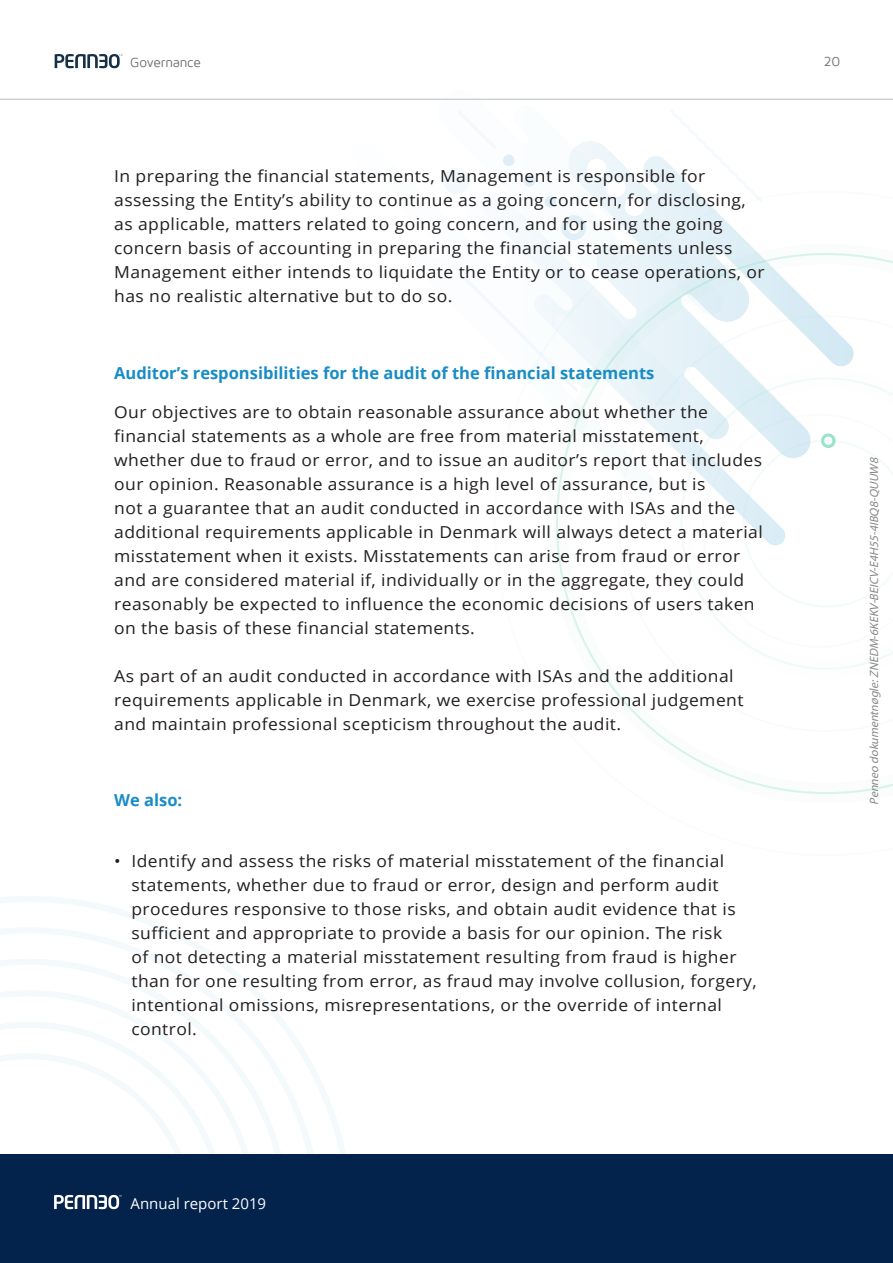
<style>
.page{position:relative;width:893px;height:1263px;background:#fff}
.page>*{position:absolute;margin:0;border:0;box-sizing:border-box;transform-origin:0 0}
.t1{font:16.5px/24px "Open Sans";letter-spacing:.025em;color:#231f20;scale:1.06 1}
.t2{font:700 16.5px "Open Sans";color:#198cc5}
.t3{font:15px "Open Sans";color:#fff}
.t4{font:13.5px "Maven Pro";letter-spacing:-.015em;color:#6d6e71}
.t5{font:italic 12px "Myriad Pro";color:#888}
</style>
<div class="page">
<svg style="left:0;top:896px;width:345px;height:258px"></svg>
<svg style="left:0;top:927px;width:321px;height:227px"></svg>
<svg style="left:259px;top:959px;width:31px;height:94px"></svg>
<svg style="left:0;top:945px;width:259px;height:108px"></svg>
<svg style="left:507px;top:141px;width:163px;height:50px"></svg>
<svg style="left:458px;top:111px;width:38px;height:38px"></svg>
<svg style="left:606px;top:177px;width:38px;height:14px"></svg>
<div style="left:587px;top:159px;width:20px;height:19px;background:#fff;border-radius:10px"></div>
<svg style="left:503px;top:155px;width:33px;height:32px"></svg>
<svg style="left:670px;top:165px;width:26px;height:26px"></svg>
<svg style="left:463px;top:276px;width:31px;height:33px"></svg>
<div style="left:443px;top:168px;width:27px;height:26px;background:#f2f8fb;border-radius:50%"></div>
<svg style="left:494px;top:191px;width:267px;height:189px"></svg>
<svg style="left:547px;top:244px;width:346px;height:550px"></svg>
<svg style="left:702px;top:414px;width:191px;height:234px"></svg>
<div style="left:0;top:1154px;width:893px;height:109px;background:#03224c"></div>
<svg style="left:0;top:1053px;width:295px;height:157px"></svg>
<hr style="left:0;top:99px;width:893px;height:1px;background:#bcbdc0">
<svg style="left:55px;top:54px;width:67px;height:14px"></svg>
<p class="t4" style="left:130px;top:58px;width:72px">Governance</p>
<p class="t4" style="left:824px;top:57px;width:18px">20</p>
<p class="t1" style="left:114px;top:166px;width:615px">In preparing the financial statements, Management is responsible for assessing the Entity’s ability to continue as a going concern, for disclosing, as applicable, matters related to going concern, and for using the going concern basis of accounting in preparing the financial statements unless Management either intends to liquidate the Entity or to cease operations, or has no realistic alternative but to do so.</p>
<p class="t2" style="left:114px;top:361px;width:542px">Auditor’s responsibilities for the audit of the financial statements</p>
<p class="t1" style="left:114px;top:401px;width:613px">Our objectives are to obtain reasonable assurance about whether the financial statements as a whole are free from material misstatement, whether due to fraud or error, and to issue an auditor’s report that includes our opinion. Reasonable assurance is a high level of assurance, but is<br>not a guarantee that an audit conducted in accordance with ISAs and the additional requirements applicable in Denmark will always detect a material misstatement when it exists. Misstatements can arise from fraud or error and are considered material if, individually or in the aggregate, they could reasonably be expected to influence the economic decisions of users taken on the basis of these financial statements.</p>
<p class="t1" style="left:114px;top:665px;width:595px">As part of an audit conducted in accordance with ISAs and the additional requirements applicable in Denmark, we exercise professional judgement and maintain professional scepticism throughout the audit.</p>
<p class="t2" style="left:114px;top:794px;width:70px">We also:</p>
<p class="t1" style="left:114px;top:850px;width:8px">•</p>
<p class="t1" style="left:131px;top:850px;width:591px">Identify and assess the risks of material misstatement of the financial statements, whether due to fraud or error, design and perform audit procedures responsive to those risks, and obtain audit evidence that is sufficient and appropriate to provide a basis for our opinion. The risk<br>of not detecting a material misstatement resulting from fraud is higher than for one resulting from error, as fraud may involve collusion, forgery, intentional omissions, misrepresentations, or the override of internal control.</p>
<p class="t5" style="left:869px;top:805px;width:350px;rotate:-90deg">Penneo dokumentnøgle:ZNEDM-6KEKV-BEICV-E4H55-4IBQ8-QUUW8</p>
<p class="t3" style="left:131px;top:1197px;width:137px">Annual report 2019</p>
</div>
